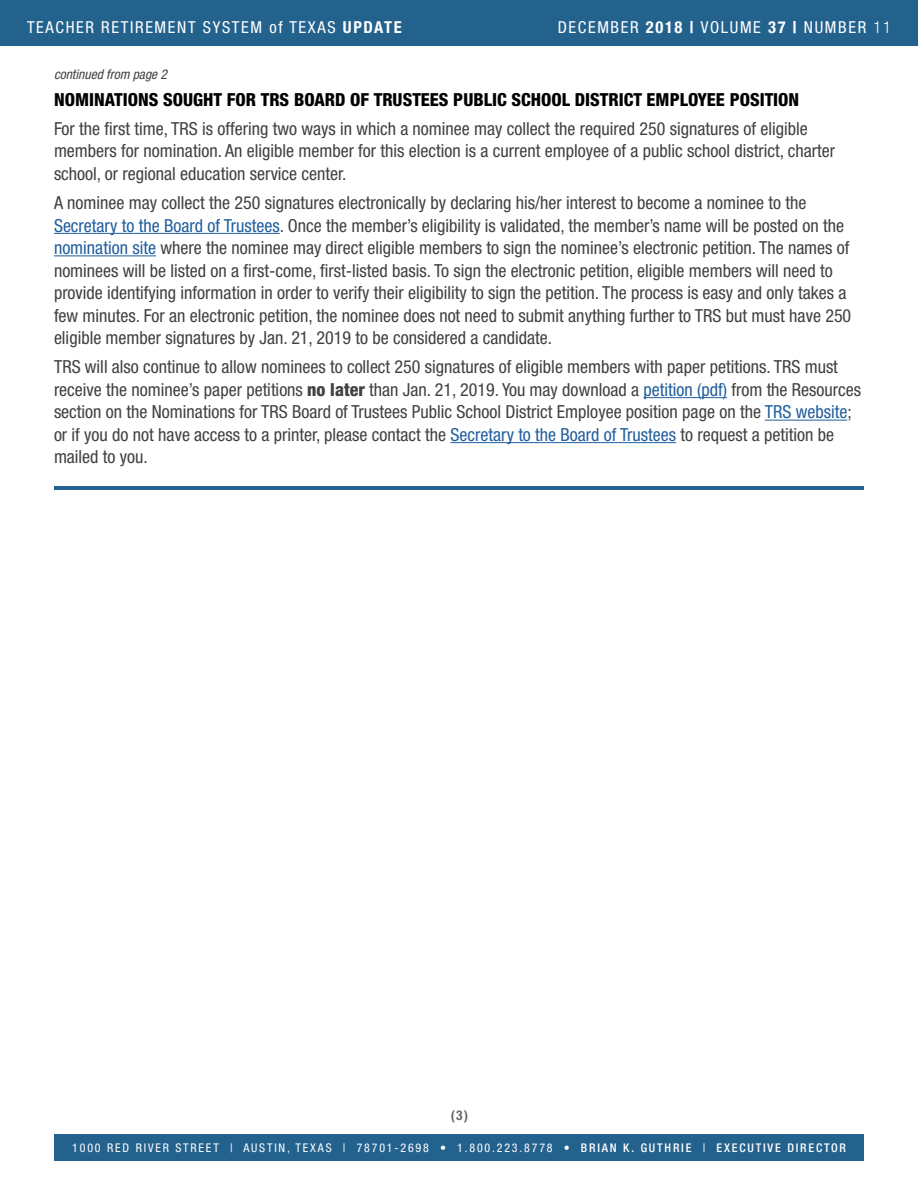
<style>
.page{position:relative;width:918px;height:1188px;background:#fff}
.page>*{position:absolute;margin:0;border:0;box-sizing:border-box;transform-origin:0 0}
.t1{font:condensed 18px/22.5px "Helvetica Neue LT Std";color:#414042}
.t2{font:800 condensed 18px "Helvetica Neue LT Std";color:#000}
.t3{font:condensed 16.5px "Helvetica Neue LT Std";letter-spacing:.1em;color:#fff}
.t4{font:italic condensed 13.5px "Helvetica Neue LT Std";color:#414042}
.t5{font:700 condensed 13.5px "Helvetica Neue LT Std";color:#636466}
.t6{font:condensed 12px "Helvetica Neue LT Std";letter-spacing:.15em;color:#fff}
.s1{font-weight:700}
.s2{font-weight:800}
.s3{font-weight:300}
.s4{color:#215e9e}
.s5{font-weight:500}
</style>
<div class="page">
<div style="left:0;top:0;width:918px;height:45px;background:#24628e"></div>
<hr style="left:54px;top:233px;width:226px;height:1px;background:#215e9e">
<hr style="left:54px;top:255px;width:102px;height:1px;background:#215e9e">
<hr style="left:643px;top:397px;width:84px;height:1px;background:#215e9e">
<hr style="left:765px;top:420px;width:82px;height:1px;background:#215e9e">
<hr style="left:450px;top:442px;width:226px;height:1px;background:#215e9e">
<div style="left:54px;top:1134px;width:810px;height:27px;background:#24628e"></div>
<hr style="left:54px;top:486px;width:810px;height:4px;background:#24628e">
<p class="t3" style="left:27px;top:18px;width:376px">TEACHER RETIREMENT SYSTEM of TEXAS <span class="s1">UPDATE</span></p>
<p class="t4" style="left:54px;top:66px;width:115px">continued from page 2</p>
<p class="t3" style="left:558px;top:18px;width:335px">DECEMBER <span class="s1">2018 |</span> VOLUME <span class="s1">37</span> <span class="s2">|</span> NUMBER <span class="s3">11</span></p>
<p class="t2" style="left:54px;top:88px;width:747px">NOMINATIONS SOUGHT FOR TRS BOARD OF TRUSTEES PUBLIC SCHOOL DISTRICT EMPLOYEE POSITION</p>
<p class="t1" style="left:54px;top:117px;width:783px">For the first time, TRS is offering two ways in which a nominee may collect the required 250 signatures of eligible members for nomination. An eligible member for this election is a current employee of a public school district, charter school, or regional education service center.</p>
<p class="t1" style="left:54px;top:191px;width:799px">A nominee may collect the 250 signatures electronically by declaring his/her interest to become a nominee to the <span class="s4">Secretary to the Board of Trustees</span>. Once the member’s eligibility is validated, the member’s name will be posted on the <span class="s4">nomination site</span> where the nominee may direct eligible members to sign the nominee’s electronic petition. The names of nominees will be listed on a first-come, first-listed basis. To sign the electronic petition, eligible members will need to provide identifying information in order to verify their eligibility to sign the petition. The process is easy and only takes a few minutes. For an electronic petition, the nominee does not need to submit anything further to TRS but must have 250 eligible member signatures by Jan. 21, 2019 to be considered a candidate.</p>
<p class="t1" style="left:54px;top:356px;width:809px">TRS will also continue to allow nominees to collect 250 signatures of eligible members with paper petitions. TRS must receive the nominee’s paper petitions <span class="s2">no later</span> than Jan. 21, 2019. You may download a <span class="s4">petition (pdf)</span> from the Resources section on the Nominations for TRS Board of Trustees Public School District Employee position page on the <span class="s4">TRS website</span>; or if you do not have access to a printer, please contact the <span class="s4">Secretary to the Board of Trustees</span> to request a petition be mailed to you.</p>
<p class="t5" style="left:451px;top:1107px;width:19px">(3)</p>
<p class="t6" style="left:72px;top:1140px;width:775px">1000 RED RIVER STREET | AUSTIN, TEXAS | 78701-2698 • 1.800.223.8778 • <span class="s5">BRIAN K. GUTHRIE</span> | <span class="s5">EXECUTIVE DIRECTOR</span></p>
</div>
